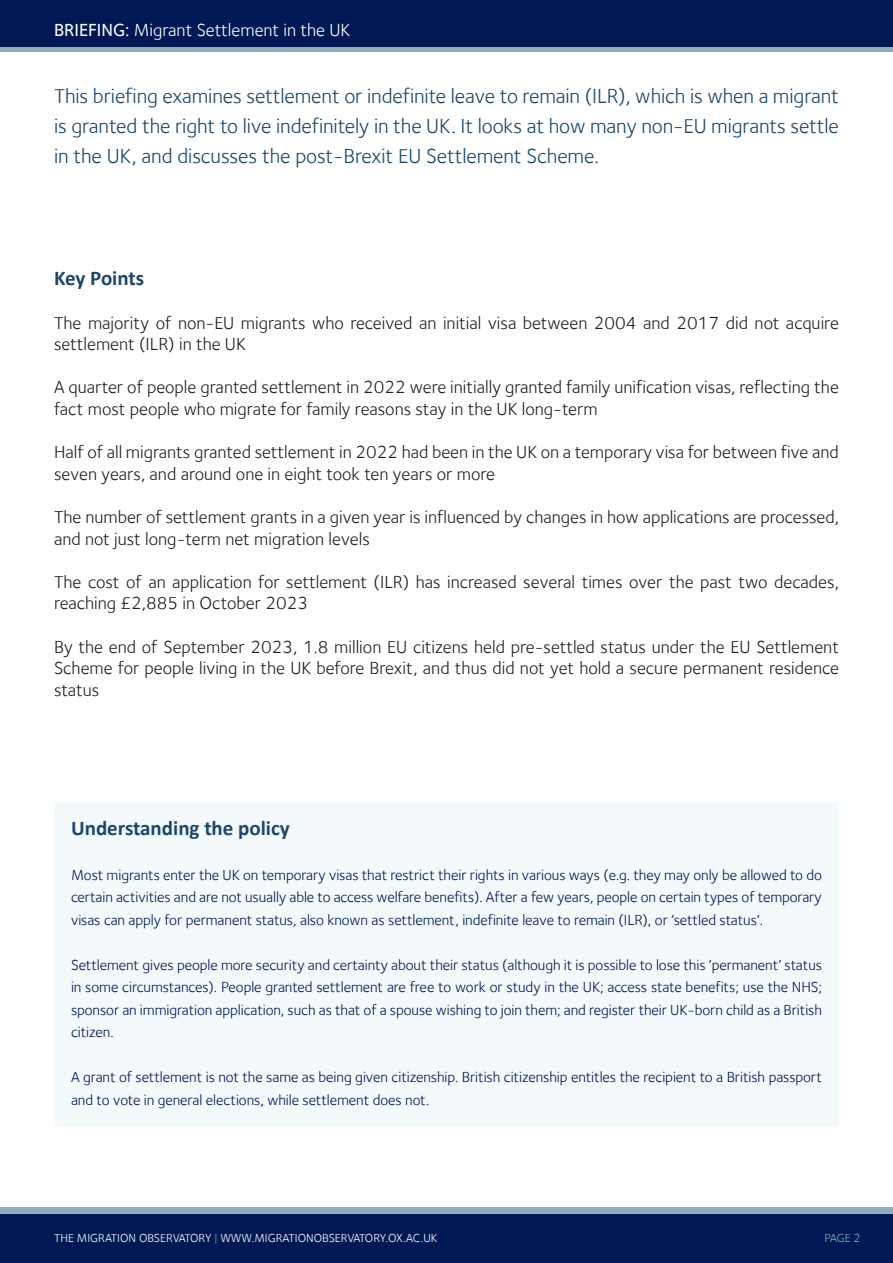
<style>
.page{position:relative;width:893px;height:1263px;background:#fff}
.page>*{position:absolute;margin:0;border:0;box-sizing:border-box;transform-origin:0 0}
.Introduction{font:21px/30px "Foundry Sterling";letter-spacing:-.005em;color:#1c476b;text-align:justify}
.t1{font:700 21px "Calibri";color:#1c476b}
.Key_Points{font:18px/21.6px "Foundry Sterling";color:#231f20}
.t2{font:18px "Foundry Sterling";color:#fff}
.Evidence_Text{font:15px/22.5px "Foundry Sterling";letter-spacing:-.005em;color:#001954;text-align:justify}
.t3{font:12px "Foundry Sterling";color:#fff}
.t4{font:12px "Foundry Sterling";color:#90aeb8}
.s1{font-weight:500}
.s2{color:#5c9baf}
</style>
<div class="page">
<div style="left:0;top:1213px;width:893px;height:50px;background:#001954"></div>
<div style="left:0;top:1207px;width:893px;height:6px;background:#90aeb8"></div>
<div style="left:0;top:0;width:893px;height:48px;background:#001954"></div>
<hr style="left:0;top:48px;width:893px;height:4px;background:#90aeb8">
<div style="left:54px;top:802px;width:785px;height:324px;background:#f4f9fc"></div>
<p class="t2" style="left:54px;top:19px;width:298px"><span class="s1">BRIEFING:</span> Migrant Settlement in the UK</p>
<p class="Introduction" style="left:54px;top:81px;width:786px">This briefing examines settlement or indefinite leave to remain (ILR), which is when a migrant is granted the right to live indefinitely in the UK. It looks at how many non-EU migrants settle in the UK, and discusses the post-Brexit EU Settlement Scheme.</p>
<h1 class="t1" style="left:54px;top:264px;width:92px">Key Points</h1>
<p class="Key_Points" style="left:54px;top:312px;width:786px">The majority of non-EU migrants who received an initial visa between 2004 and 2017 did not acquire settlement (ILR) in the UK</p>
<p class="Key_Points" style="left:54px;top:376px;width:786px">A quarter of people granted settlement in 2022 were initially granted family unification visas, reflecting the fact most people who migrate for family reasons stay in the UK long-term</p>
<p class="Key_Points" style="left:54px;top:441px;width:786px">Half of all migrants granted settlement in 2022 had been in the UK on a temporary visa for between five and seven years, and around one in eight took ten years or more</p>
<p class="Key_Points" style="left:54px;top:506px;width:786px">The number of settlement grants in a given year is influenced by changes in how applications are processed, and not just long-term net migration levels</p>
<p class="Key_Points" style="left:54px;top:571px;width:786px">The cost of an application for settlement (ILR) has increased several times over the past two decades, reaching £2,885 in October 2023</p>
<p class="Key_Points" style="left:54px;top:636px;width:786px;text-align:justify">By the end of September 2023, 1.8 million EU citizens held pre-settled status under the EU Settlement Scheme for people living in the UK before Brexit, and thus did not yet hold a secure permanent residence status</p>
<h1 class="t1" style="left:71px;top:813px;width:220px">Understanding the policy</h1>
<p class="Evidence_Text" style="left:71px;top:863px;width:752px">Most migrants enter the UK on temporary visas that restrict their rights in various ways (e.g. they may only be allowed to do certain activities and are not usually able to access welfare benefits). After a few years, people on certain types of temporary visas can apply for permanent status, also known as settlement, indefinite leave to remain (ILR), or ‘settled status’.</p>
<p class="Evidence_Text" style="left:71px;top:953px;width:753px">Settlement gives people more security and certainty about their status (although it is possible to lose this ‘permanent’ status in some circumstances). People granted settlement are free to work or study in the UK; access state benefits; use the NHS; sponsor an immigration application, such as that of a spouse wishing to join them; and register their UK-born child as a British citizen.</p>
<p class="Evidence_Text" style="left:71px;top:1066px;width:752px">A grant of settlement is not the same as being given citizenship. British citizenship entitles the recipient to a British passport and to vote in general elections, while settlement does not.</p>
<p class="t3" style="left:54px;top:1231px;width:385px">THE MIGRATION OBSERVATORY <span class="s2">|</span> WWW.MIGRATIONOBSERVATORY.OX.AC.UK</p>
<p class="t4" style="left:824px;top:1231px;width:38px">PAGE 2</p>
</div>
